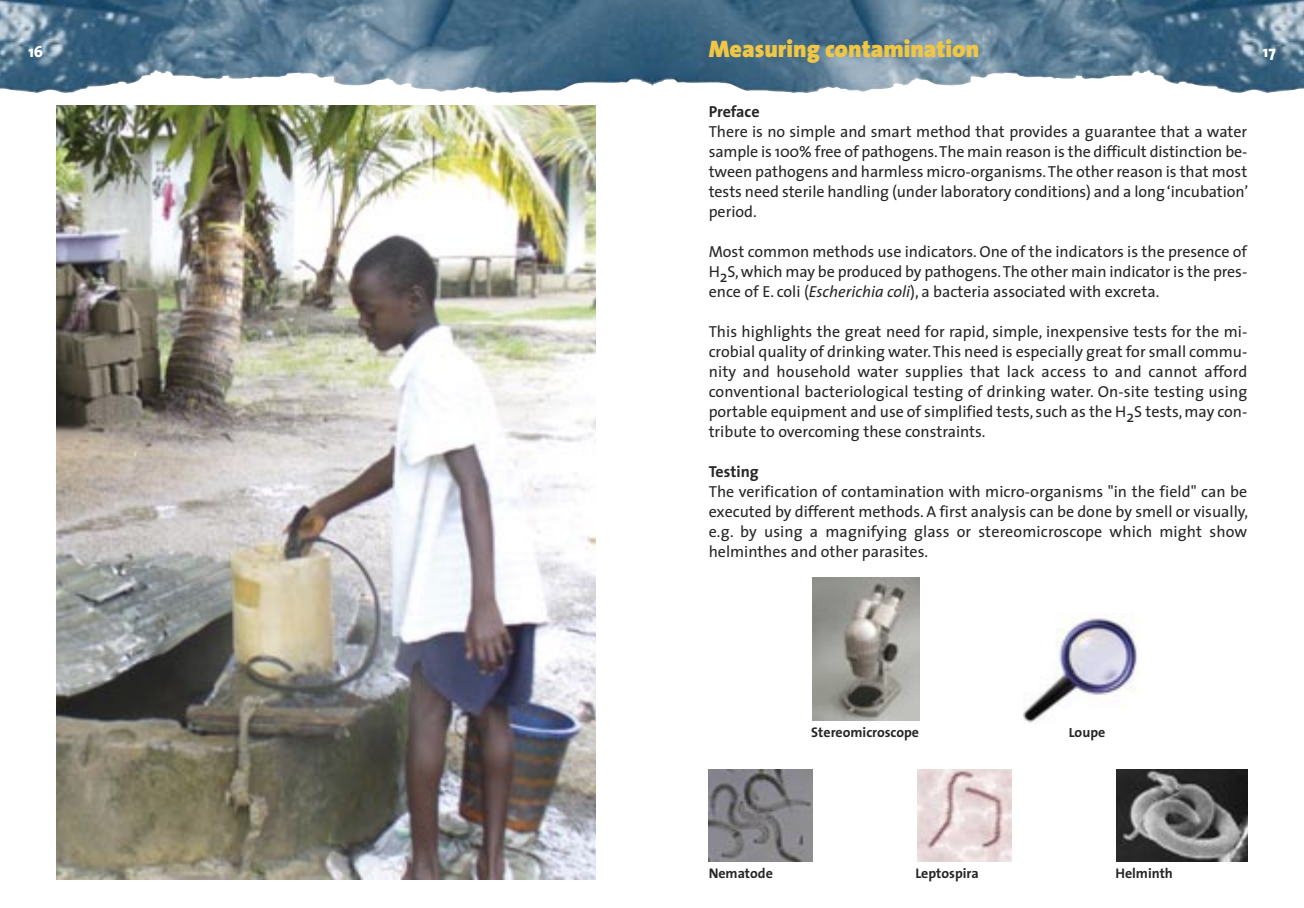
<style>
.page{position:relative;width:1304px;height:908px;background:#fff}
.page>*{position:absolute;margin:0;border:0;box-sizing:border-box;transform-origin:0 0}
.t1{font:900 24px "The Sans";color:#f0c744}
.t2{font:16px/20px "The Sans";color:#272627}
.t3{font:800 16px "The Sans";color:#fff}
.t4{font:700 14px "The Sans";color:#272627}
.s1{font-weight:700}
.s2{font-style:italic}
</style>
<div class="page">
<img style="left:812px;top:577px;width:108px;height:143px">
<img style="left:1023px;top:613px;width:116px;height:110px">
<img style="left:709px;top:769px;width:104px;height:91px">
<img style="left:917px;top:769px;width:94px;height:91px">
<img style="left:1116px;top:769px;width:131px;height:91px">
<img style="left:57px;top:105px;width:538px;height:774px">
<img style="left:0;top:0;width:1304px;height:93px">
<p class="t1" style="left:709px;top:39px;width:272px">Measuring contamination</p>
<p class="t3" style="left:28px;top:46px;width:16px">16</p>
<p class="t3" style="left:1263px;top:46px;width:14px">17</p>
<p class="t2" style="left:709px;top:103px;width:541px"><span class="s1">Preface<br></span>There is no simple and smart method that provides a guarantee that a water sample is 100% free of pathogens. The main reason is the difficult distinction be&shy;tween pathogens and harmless micro-organisms. The other reason is that most tests need sterile handling (under laboratory conditions) and a long ‘incubation’ period.</p>
<p class="t2" style="left:709px;top:243px;width:540px;text-align:justify">Most common methods use indicators. One of the indicators is the presence of H2S, which may be produced by pathogens. The other main indicator is the pres&shy;ence of E. coli (<span class="s2">Escherichia coli</span>), a bacteria associated with excreta.</p>
<p class="t2" style="left:709px;top:323px;width:540px;text-align:justify">This highlights the great need for rapid, simple, inexpensive tests for the mi&shy;crobial quality of drinking water. This need is especially great for small commu&shy;nity and household water supplies that lack access to and cannot afford conventional bacteriological testing of drinking water. On-site testing using portable equipment and use of simplified tests, such as the H2S tests, may con&shy;tribute to overcoming these constraints.</p>
<p class="t2" style="left:709px;top:463px;width:541px"><span class="s1">Testing<br></span>The verification of contamination with micro-organisms "in the field" can be executed by different methods. A first analysis can be done by smell or visually, e.g. by using a magnifying glass or stereomicroscope which might show helminthes and other parasites.</p>
<p class="t4" style="left:811px;top:726px;width:109px">Stereomicroscope</p>
<p class="t4" style="left:1069px;top:726px;width:38px">Loupe</p>
<p class="t4" style="left:709px;top:866px;width:66px">Nematode</p>
<p class="t4" style="left:915px;top:866px;width:65px">Leptospira</p>
<p class="t4" style="left:1115px;top:866px;width:59px">Helminth</p>
</div>
